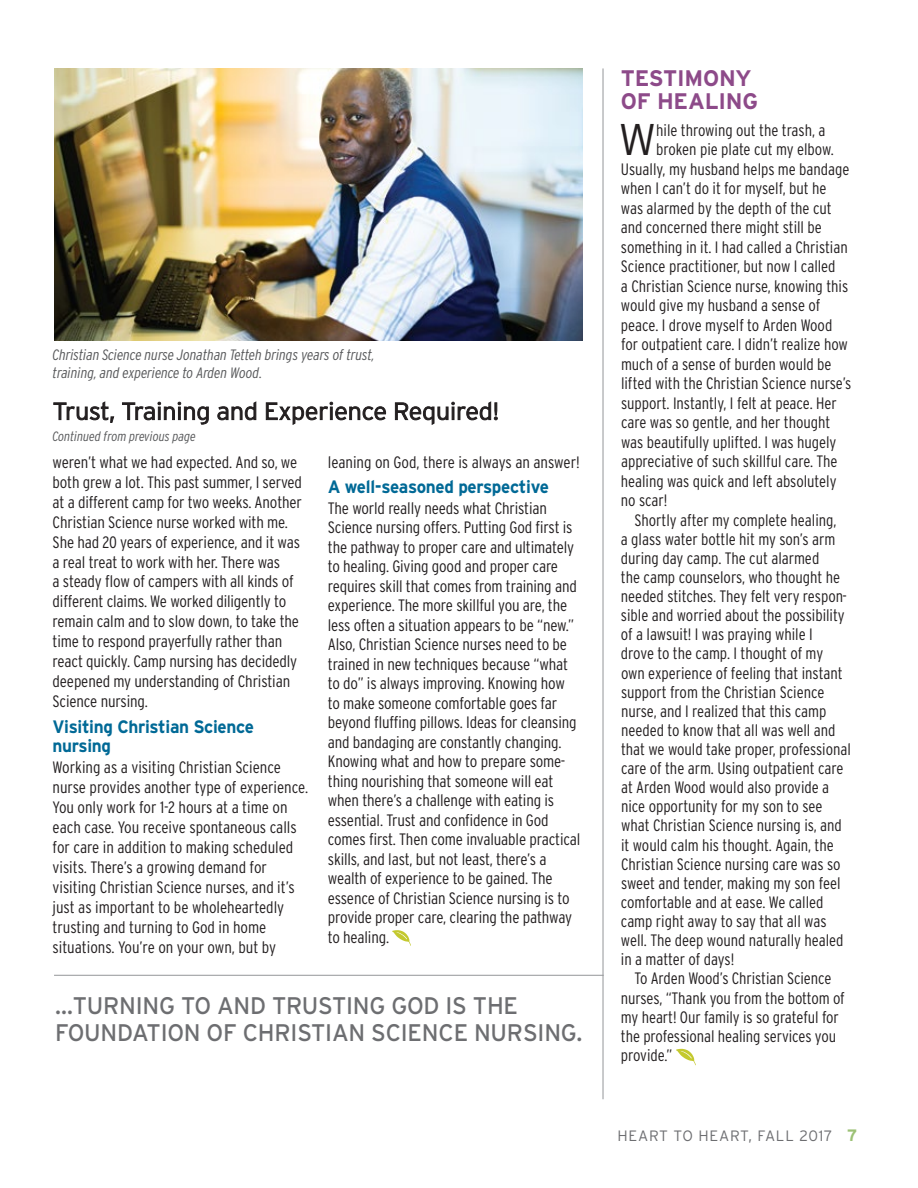
<style>
.page{position:relative;width:918px;height:1188px;background:#fff}
.page>*{position:absolute;margin:0;border:0;box-sizing:border-box;transform-origin:0 0}
.t1{font:300 44.4px "Interstate";color:#231f20}
.t2{font:24px/26.5px "Interstate";letter-spacing:-.01em;color:#6d6e71}
.t3{font:700 22.5px/22.5px "Interstate";letter-spacing:-.01em;color:#8d4a89}
.t4{font:700 18px/19.2px "Interstate";letter-spacing:-.02em;color:#016996;scale:.95 1}
.t5{font:300 condensed 16.5px/19.5px "Interstate";letter-spacing:-.01em;color:#231f20}
.t6{font:italic 300 condensed 15px/18px "Interstate";letter-spacing:-.005em;color:#58595b}
.t7{font:300 15px "Interstate";letter-spacing:.05em;color:#6d6e71}
.t8{font:italic 300 condensed 13.5px "Interstate";letter-spacing:-.005em;color:#58595b}
.s1{font-weight:700;font-size:16.5px;color:#9cc175}
</style>
<div class="page">
<svg style="left:53px;top:401px;width:62px;height:22px"></svg>
<svg style="left:122px;top:402px;width:87px;height:23px"></svg>
<svg style="left:217px;top:401px;width:40px;height:20px"></svg>
<svg style="left:266px;top:402px;width:120px;height:23px"></svg>
<svg style="left:395px;top:401px;width:103px;height:24px"></svg>
<hr style="left:603px;top:68px;width:1px;height:1031px;background:#939598">
<svg style="left:392px;top:930px;width:19px;height:16px"></svg>
<svg style="left:676px;top:1049px;width:20px;height:16px"></svg>
<hr style="left:54px;top:975px;width:550px;height:1px;background:#939598">
<img style="left:54px;top:68px;width:529px;height:273px">
<p class="t6" style="left:53px;top:346px;width:324px">Christian Science nurse Jonathan Tetteh brings years of trust, training, and experience to Arden Wood.</p>
<p class="t8" style="left:53px;top:428px;width:145px">Continued from previous page</p>
<p class="t5" style="left:53px;top:452px;width:251px;line-height:20px">weren’t what we had expected. And so, we both grew a lot. This past summer, I served at a different camp for two weeks. Another Christian Science nurse worked with me.<br>She had 20 years of experience, and it was a real treat to work with her. There was<br>a steady flow of campers with all kinds of different claims. We worked diligently to remain calm and to slow down, to take the time to respond prayerfully rather than react quickly. Camp nursing has decidedly deepened my understanding of Christian Science nursing.</p>
<p class="t4" style="left:53px;top:717px;width:214px">Visiting Christian Science nursing</p>
<p class="t5" style="left:53px;top:757px;width:257px;line-height:20px">Working as a visiting Christian Science nurse provides another type of experience.<br>You only work for 1-2 hours at a time on each case. You receive spontaneous calls for care in addition to making scheduled visits. There’s a growing demand for visiting Christian Science nurses, and it’s just as important to be wholeheartedly trusting and turning to God in home situations. You’re on your own, but by</p>
<p class="t5" style="left:328px;top:452px;width:253px">leaning on God, there is always an answer!</p>
<p class="t4" style="left:328px;top:477px;width:234px">A well-seasoned perspective</p>
<p class="t5" style="left:328px;top:498px;width:254px">The world really needs what Christian Science nursing offers. Putting God first is the pathway to proper care and ultimately to healing. Giving good and proper care requires skill that comes from training and experience. The more skillful you are, the less often a situation appears to be “new.” Also, Christian Science nurses need to be trained in new techniques because “what to do” is always improving. Knowing how to make someone comfortable goes far beyond fluffing pillows. Ideas for cleansing and bandaging are constantly changing.<br>Knowing what and how to prepare some&shy;thing nourishing that someone will eat when there’s a challenge with eating is essential. Trust and confidence in God comes first. Then come invaluable practical skills, and last, but not least, there’s a wealth of experience to be gained. The essence of Christian Science nursing is to provide proper care, clearing the pathway to healing.</p>
<h2 class="t2" style="left:55px;top:992px;width:529px">…TURNING TO AND TRUSTING GOD IS THE<br>FOUNDATION OF CHRISTIAN SCIENCE NURSING.</h2>
<h3 class="t3" style="left:621px;top:67px;width:139px">TESTIMONY<br>OF HEALING</h3>
<h1 class="t1" style="left:618px;top:113px;width:39px">W</h1>
<p class="t5" style="left:656px;top:120px;width:171px">hile throwing out the trash, a</p>
<p class="t5" style="left:656px;top:140px;width:179px">broken pie plate cut my elbow.</p>
<p class="t5" style="left:621px;top:159px;width:230px">Usually, my husband helps me bandage</p>
<p class="t5" style="left:621px;top:179px;width:207px">when I can’t do it for myself, but he</p>
<p class="t5" style="left:621px;top:198px;width:212px">was alarmed by the depth of the cut</p>
<p class="t5" style="left:621px;top:218px;width:202px">and concerned there might still be</p>
<p class="t5" style="left:621px;top:237px;width:228px">something in it. I had called a Christian</p>
<p class="t5" style="left:621px;top:257px;width:216px">Science practitioner, but now I called</p>
<p class="t5" style="left:621px;top:276px;width:229px">a Christian Science nurse, knowing this</p>
<p class="t5" style="left:621px;top:296px;width:201px">would give my husband a sense of</p>
<p class="t5" style="left:621px;top:315px;width:213px">peace. I drove myself to Arden Wood</p>
<p class="t5" style="left:621px;top:335px;width:228px">for outpatient care. I didn’t realize how</p>
<p class="t5" style="left:621px;top:354px;width:212px">much of a sense of burden would be</p>
<p class="t5" style="left:621px;top:374px;width:232px">lifted with the Christian Science nurse’s</p>
<p class="t5" style="left:621px;top:393px;width:217px">support. Instantly, I felt at peace. Her</p>
<p class="t5" style="left:621px;top:413px;width:211px">care was so gentle, and her thought</p>
<p class="t5" style="left:621px;top:432px;width:217px">was beautifully uplifted. I was hugely</p>
<p class="t5" style="left:621px;top:452px;width:218px">appreciative of such skillful care. The</p>
<p class="t5" style="left:621px;top:471px;width:217px">healing was quick and left absolutely</p>
<p class="t5" style="left:621px;top:491px;width:48px">no scar!</p>
<p class="t5" style="left:634px;top:510px;width:204px">Shortly after my complete healing,</p>
<p class="t5" style="left:621px;top:529px;width:216px">a glass water bottle hit my son’s arm</p>
<p class="t5" style="left:621px;top:548px;width:200px">during day camp. The cut alarmed</p>
<p class="t5" style="left:621px;top:567px;width:221px">the camp counselors, who thought he</p>
<p class="t5" style="left:621px;top:586px;width:227px">needed stitches. They felt very respon-</p>
<p class="t5" style="left:621px;top:605px;width:225px">sible and worried about the possibility</p>
<p class="t5" style="left:621px;top:625px;width:193px">of a lawsuit! I was praying while I</p>
<p class="t5" style="left:621px;top:644px;width:204px">drove to the camp. I thought of my</p>
<p class="t5" style="left:621px;top:663px;width:223px">own experience of feeling that instant</p>
<p class="t5" style="left:621px;top:682px;width:205px">support from the Christian Science</p>
<p class="t5" style="left:621px;top:701px;width:207px">nurse, and I realized that this camp</p>
<p class="t5" style="left:621px;top:720px;width:216px">needed to know that all was well and</p>
<p class="t5" style="left:621px;top:739px;width:231px">that we would take proper, professional</p>
<p class="t5" style="left:621px;top:758px;width:224px">care of the arm. Using outpatient care</p>
<p class="t5" style="left:621px;top:778px;width:210px">at Arden Wood would also provide a</p>
<p class="t5" style="left:621px;top:797px;width:203px">nice opportunity for my son to see</p>
<p class="t5" style="left:621px;top:816px;width:222px">what Christian Science nursing is, and</p>
<p class="t5" style="left:621px;top:835px;width:214px">it would calm his thought. Again, the</p>
<p class="t5" style="left:621px;top:854px;width:221px">Christian Science nursing care was so</p>
<p class="t5" style="left:621px;top:873px;width:221px">sweet and tender, making my son feel</p>
<p class="t5" style="left:621px;top:892px;width:204px">comfortable and at ease. We called</p>
<p class="t5" style="left:621px;top:911px;width:207px">camp right away to say that all was</p>
<p class="t5" style="left:621px;top:931px;width:224px">well. The deep wound naturally healed</p>
<p class="t5" style="left:621px;top:950px;width:115px">in a matter of days!</p>
<p class="t5" style="left:634px;top:969px;width:199px">To Arden Wood’s Christian Science</p>
<p class="t5" style="left:621px;top:988px;width:226px">nurses, “Thank you from the bottom of</p>
<p class="t5" style="left:621px;top:1007px;width:220px">my heart! Our family is so grateful for</p>
<p class="t5" style="left:621px;top:1026px;width:217px">the professional healing services you</p>
<p class="t5" style="left:621px;top:1045px;width:53px">provide.”</p>
<p class="t7" style="left:617px;top:1127px;width:241px">HEART TO HEART, FALL 2017 <span class="s1">7</span></p>
</div>
